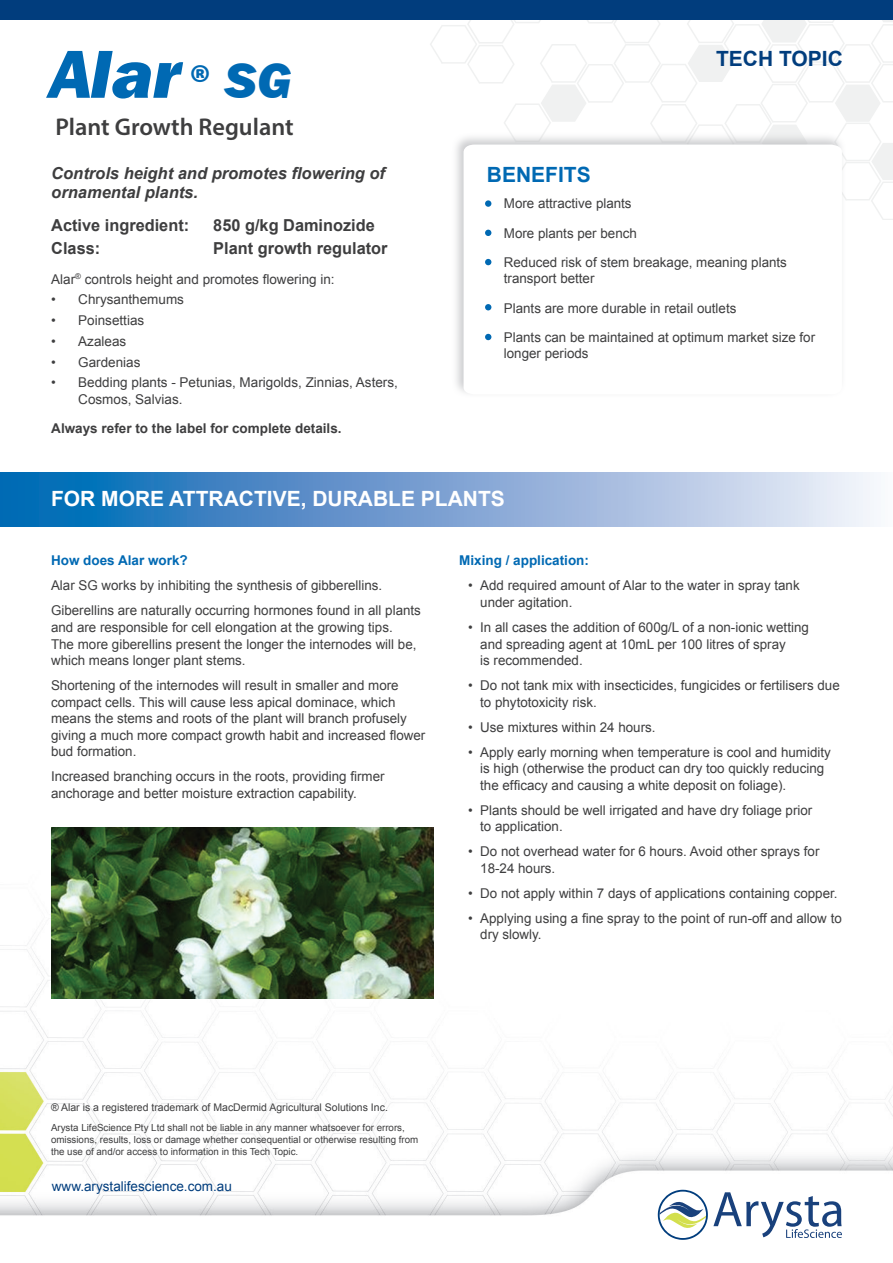
<style>
.page{position:relative;width:893px;height:1263px;background:#fff}
.page>*{position:absolute;margin:0;border:0;box-sizing:border-box;transform-origin:0 0}
.t1{font:italic 800 67.5px "Franklin Gothic IT Cby BT";color:#0069b3}
.t2{font:italic 800 49.5px "Franklin Gothic IT Cby BT";color:#0069b3}
.t3{font:700 43.5px "Calibri";color:#0069b3}
.t4{font:600 24.3px "Myriad Pro";color:#3e3e3f}
.t5{font:700 21px "Arial";color:#fff}
.t6{font:700 21px "Arial";color:#013d7d}
.t7{font:700 21px "Arial";color:#0069b3}
.t8{font:italic 700 16.5px/19.5px "Arial";color:#3e3e3f}
.felsorolas{font:700 16.5px "Arial";color:#3e3e3f}
.para{font:700 16.5px "Arial";color:#3e3e3f}
.para1{font:13.5px/16.5px "Arial";color:#3e3e3f}
.felsorolas-2{font:13.5px/16.5px "Arial";color:#3e3e3f}
.felsorolas-3{font:700 13.5px "Arial";color:#3e3e3f}
.para1-2{font:700 13.5px "Arial";color:#0069b3}
.t9{font:13.5px "Arial";color:#013d7d}
.t10{font:10.5px "Arial";color:#3e3e3f}
.t11{font:9.75px/12px "Arial";color:#3e3e3f}
</style>
<div class="page">
<svg style="left:430px;top:19px;width:463px;height:201px"></svg>
<svg style="left:0;top:472px;width:874px;height:54px;background:#77a5d3"></svg>
<img style="left:0;top:870px;width:893px;height:348px">
<svg style="left:658px;top:1190px;width:184px;height:50px"></svg>
<div style="left:451px;top:132px;width:395px;height:266px;background:#bcbdc0;opacity:.75"></div>
<svg style="left:463px;top:145px;width:379px;height:249px"></svg>
<div style="left:485px;top:200px;width:6px;height:7px;background:#0069b3;border-radius:50%"></div>
<svg style="left:485px;top:230px;width:6px;height:6px"></svg>
<svg style="left:485px;top:259px;width:6px;height:6px"></svg>
<svg style="left:485px;top:304px;width:6px;height:6px"></svg>
<svg style="left:485px;top:334px;width:6px;height:6px"></svg>
<div style="left:0;top:0;width:893px;height:19px;background:#013d7d"></div>
<img style="left:52px;top:827px;width:381px;height:172px">
<p class="t1" style="left:51px;top:33px;width:132px">Alar</p>
<p class="t3" style="left:189px;top:53px;width:24px">®</p>
<p class="t2" style="left:225px;top:50px;width:69px">SG</p>
<p class="t4" style="left:55px;top:112px;width:240px">Plant Growth Regulant</p>
<p class="t8" style="left:51px;top:164px;width:335px">Controls height and promotes flowering of ornamental plants.</p>
<p class="felsorolas" style="left:51px;top:214px;width:139px">Active ingredient:</p>
<p class="felsorolas" style="left:213px;top:214px;width:163px">850 g/kg Daminozide</p>
<p class="para" style="left:51px;top:238px;width:51px">Class:</p>
<p class="para" style="left:213px;top:238px;width:176px">Plant growth regulator</p>
<p class="felsorolas-2" style="left:51px;top:271px;width:285px">Alar<sup>®</sup> controls height and promotes flowering in:</p>
<p class="para1" style="left:51px;top:292px;width:134px">• Chrysanthemums</p>
<p class="para1" style="left:51px;top:312px;width:95px">• Poinsettias</p>
<p class="para1" style="left:51px;top:333px;width:77px">• Azaleas</p>
<p class="para1" style="left:51px;top:354px;width:91px">• Gardenias</p>
<p class="para1" style="left:78px;top:375px;width:321px;text-indent:-27px">• Bedding plants - Petunias, Marigolds, Zinnias, Asters,<br>Cosmos, Salvias.</p>
<p class="felsorolas-3" style="left:51px;top:419px;width:292px">Always refer to the label for complete details.</p>
<p class="t7" style="left:487px;top:161px;width:105px">BENEFITS</p>
<p class="t6" style="left:716px;top:45px;width:128px">TECH TOPIC</p>
<p class="felsorolas-2" style="left:504px;top:195px;width:129px">More attractive plants</p>
<p class="felsorolas-2" style="left:504px;top:225px;width:134px">More plants per bench</p>
<p class="felsorolas-2" style="left:504px;top:254px;width:285px">Reduced risk of stem breakage, meaning plants transport better</p>
<p class="felsorolas-2" style="left:504px;top:300px;width:234px">Plants are more durable in retail outlets</p>
<p class="felsorolas-2" style="left:504px;top:329px;width:313px">Plants can be maintained at optimum market size for longer periods</p>
<p class="t5" style="left:51px;top:485px;width:455px">FOR MORE ATTRACTIVE, DURABLE PLANTS</p>
<p class="para1-2" style="left:51px;top:552px;width:138px">How does Alar work?</p>
<p class="para1" style="left:51px;top:578px;width:333px">Alar SG works by inhibiting the synthesis of gibberellins.</p>
<p class="para1" style="left:51px;top:603px;width:371px">Giberellins are naturally occurring hormones found in all plants and are responsible for cell elongation at the growing tips.<br>The more giberellins present the longer the internodes will be, which means longer plant stems.</p>
<p class="para1" style="left:51px;top:677px;width:376px">Shortening of the internodes will result in smaller and more compact cells. This will cause less apical dominace, which means the stems and roots of the plant will branch profusely giving a much more compact growth habit and increased flower bud formation.</p>
<p class="para1" style="left:51px;top:768px;width:335px">Increased branching occurs in the roots, providing firmer anchorage and better moisture extraction capability.</p>
<p class="para1-2" style="left:459px;top:552px;width:131px">Mixing / application:</p>
<p class="para1" style="left:480px;top:578px;width:321px;text-indent:-12px">• Add required amount of Alar to the water in spray tank under agitation.</p>
<p class="para1" style="left:480px;top:619px;width:330px;text-indent:-12px">• In all cases the addition of 600g/L of a non-ionic wetting and spreading agent at 10mL per 100 litres of spray<br>is recommended.</p>
<p class="para1" style="left:480px;top:677px;width:361px;text-indent:-12px">• Do not tank mix with insecticides, fungicides or fertilisers due to phytotoxicity risk.</p>
<p class="para1" style="left:468px;top:719px;width:189px">• Use mixtures within 24 hours.</p>
<p class="para1" style="left:480px;top:744px;width:352px;text-indent:-12px">• Apply early morning when temperature is cool and humidity is high (otherwise the product can dry too quickly reducing the efficacy and causing a white deposit on foliage).</p>
<p class="para1" style="left:480px;top:802px;width:334px;text-indent:-12px">• Plants should be well irrigated and have dry foliage prior to application.</p>
<p class="para1" style="left:480px;top:843px;width:341px;text-indent:-12px">• Do not overhead water for 6 hours. Avoid other sprays for<br>18-24 hours.</p>
<p class="para1" style="left:468px;top:885px;width:371px">• Do not apply within 7 days of applications containing copper.</p>
<p class="para1" style="left:480px;top:910px;width:363px;text-indent:-12px">• Applying using a fine spray to the point of run-off and allow to dry slowly.</p>
<p class="t10" style="left:51px;top:1100px;width:338px">® Alar is a registered trademark of MacDermid Agricultural Solutions Inc.</p>
<p class="t11" style="left:51px;top:1122px;width:369px">Arysta LifeScience Pty Ltd shall not be liable in any manner whatsoever for errors, omissions, results, loss or damage whether consequential or otherwise resulting from the use of and/or access to information in this Tech Topic.</p>
<p class="t9" style="left:52px;top:1177px;width:182px">www.arystalifescience.com.au</p>
</div>
